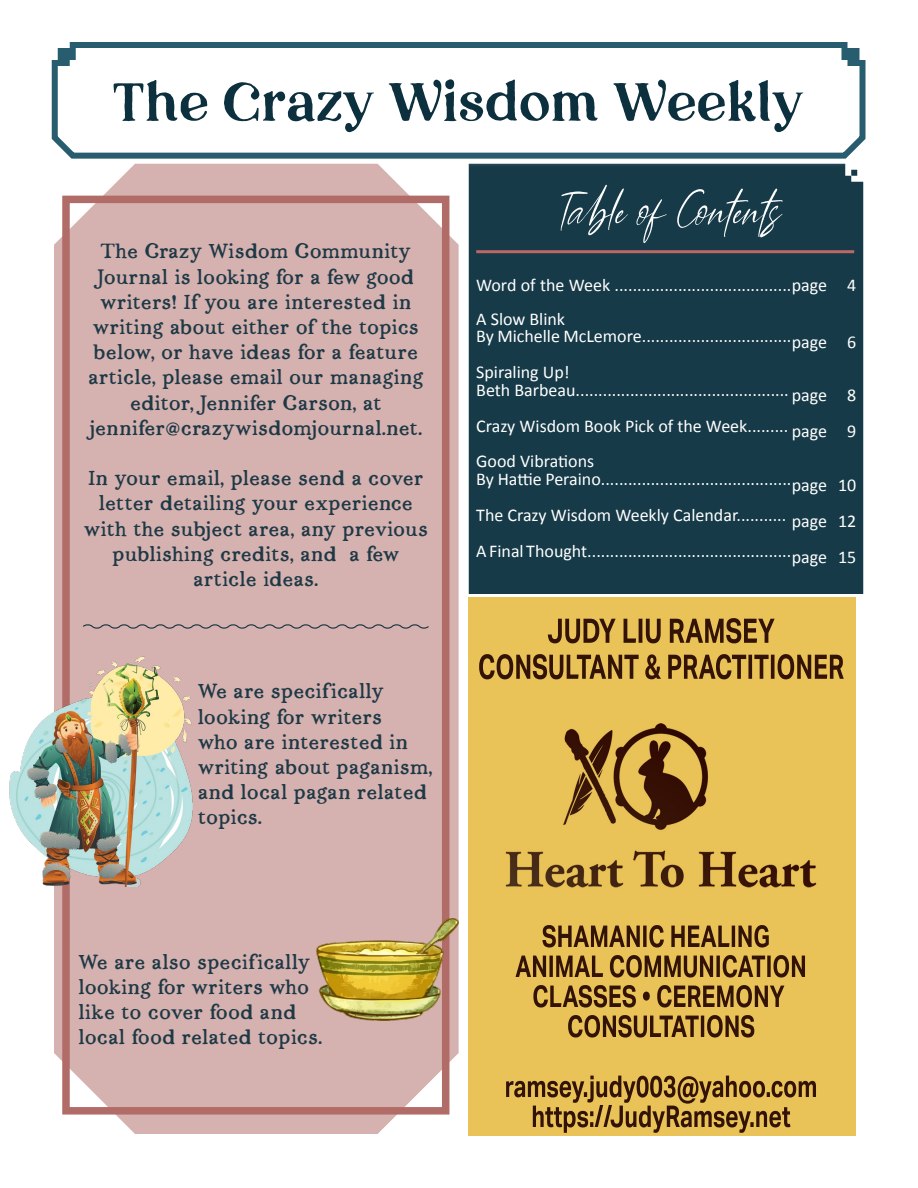
<style>
.page{position:relative;width:918px;height:1188px;background:#fff}
.page>*{position:absolute;margin:0;border:0;box-sizing:border-box;transform-origin:0 0}
.t1{font:54px "Louise Walker Serif";color:#0c303e}
.t2{font:54px "Louise Walker Script";color:#fff}
.t3{font:21px/25.2px "Persephone";color:#1e3946;text-align:center}
.t4{font:18px/36px "Calibri";color:#fff}
</style>
<div class="page">
<div style="left:469px;top:168px;width:394px;height:426px;background:#163a48"></div>
<div style="left:42px;top:32px;width:833px;height:136px;background:#fff;opacity:.75"></div>
<svg style="left:49px;top:39px;width:819px;height:123px"></svg>
<hr style="left:476px;top:250px;width:378px;height:3px;background:#bb6765">
<div style="left:54px;top:164px;width:405px;height:970px;background:#d5b1af"></div>
<img style="left:469px;top:598px;width:386px;height:538px">
<div style="left:62px;top:196px;width:387px;height:919px;border:8px solid #b16c68"></div>
<img style="left:316px;top:918px;width:143px;height:102px">
<img style="left:9px;top:655px;width:184px;height:231px">
<svg style="left:82px;top:623px;width:348px;height:7px;background:#b39a9b"></svg>
<h1 class="t1" style="left:113px;top:70px;width:693px">The Crazy Wisdom Weekly</h1>
<p class="t3" style="left:88px;top:240px;width:337px">The Crazy Wisdom Community<br>Journal is looking for a few good writers! If you are interested in writing about either of the topics below, or have ideas for a feature article, please email our managing editor, Jennifer Carson, at jennifer@crazywisdomjournal.net.</p>
<p class="t3" style="left:84px;top:467px;width:346px">In your email, please send a cover letter detailing your experience with the subject area, any previous publishing credits, and a few article ideas.</p>
<p class="t3" style="left:198px;top:680px;width:237px;text-align:left">We are specifically looking for writers<br>who are interested in writing about paganism, and local pagan related topics.</p>
<h1 class="t2" style="left:552px;top:173px;width:230px">Table of Contents</h1>
<p class="t4" style="left:476px;top:268px;width:382px;line-height:34.2px">Word of the Week .......................................page 4<br>A Slow Blink</p>
<p class="t4" style="left:476px;top:318px;width:317px">By Michelle McLemore.................................<br>Spiraling Up!</p>
<p class="t4" style="left:476px;top:373px;width:314px;line-height:35.5px;text-align:justify">Beth Barbeau...............................................<br>Crazy Wisdom Book Pick of the Week.........<br>Good Vibrations</p>
<p class="t4" style="left:476px;top:462px;width:317px">By Hattie Peraino..........................................<br>The Crazy Wisdom Weekly Calendar...........<br>A Final Thought.............................................</p>
<p class="t4" style="left:792px;top:324px;width:66px">page 6</p>
<p class="t4" style="left:792px;top:377px;width:66px">page 8 page 9</p>
<p class="t4" style="left:792px;top:467px;width:66px;text-align:justify">page 10 page 12 page 15</p>
<p class="t3" style="left:79px;top:950px;width:245px;text-align:left">We are also specifically looking for writers who like to cover food and local food related topics.</p>
</div>
